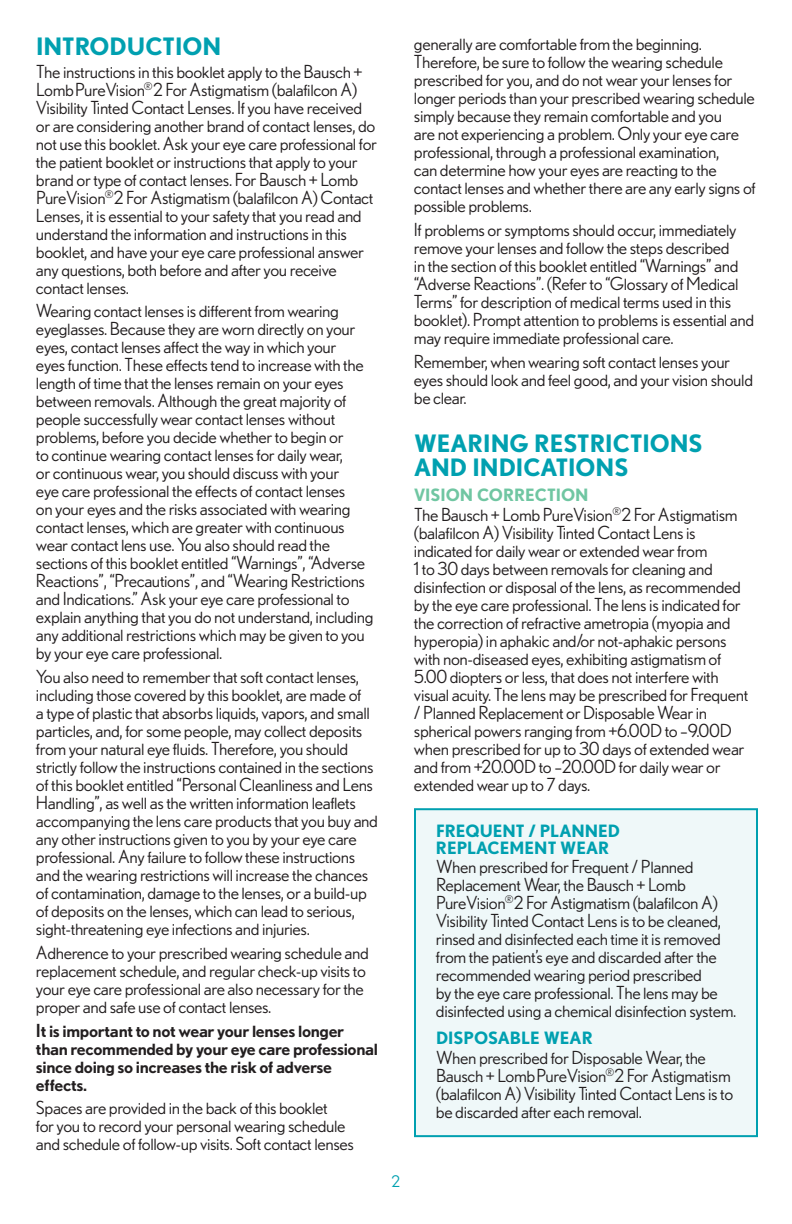
<style>
.page{position:relative;width:792px;height:1224px;background:#fff}
.page>*{position:absolute;margin:0;border:0;box-sizing:border-box;transform-origin:0 0}
.t1{font:700 24px "Nobel BL";color:#00a0b0}
.t2{font:18px/18px "Nobel BL";letter-spacing:-.02em;color:#231f20}
.t3{font:500 18px/18px "Nobel BL";letter-spacing:-.02em;color:#231f20}
.t4{font:700 17px/17px "Nobel BL";color:#00a0b0}
.t5{font:700 17px "Nobel BL";color:#70c6a2}
.t6{font:16px "Nobel BL";color:#00a0b0}
</style>
<div class="page">
<div style="left:415px;top:809px;width:342px;height:327px;background:#eff8f9"></div>
<div style="left:414px;top:808px;width:344px;height:329px;border:2px solid #00a0b0"></div>
<h1 class="t1" style="left:36px;top:32px;width:16px">INTROD</h1>
<h1 class="t1" style="left:127px;top:32px;width:35px">UCTION</h1>
<p class="t2" style="left:36px;top:62px;width:343px">The instructions in this booklet apply to the Bausch + LombPureVision<sup>®</sup>2 For Astigmatism (balafilcon A)<br>Visibility Tinted Contact Lenses. If you have received or are considering another brand of contact lenses, do not use this booklet. Ask your eye care professional for the patient booklet or instructions that apply to your brand or type of contact lenses. For Bausch + Lomb PureVision<sup>®</sup>2 For Astigmatism (balafilcon A) Contact Lenses, it is essential to your safety that you read and understand the information and instructions in this booklet, and have your eye care professional answer any questions, both before and after you receive contact lenses.</p>
<p class="t2" style="left:36px;top:302px;width:339px">Wearing contact lenses is different from wearing eyeglasses. Because they are worn directly on your eyes, contact lenses affect the way in which your<br>eyes function. These effects tend to increase with the length of time that the lenses remain on your eyes between removals. Although the great majority of people successfully wear contact lenses without problems, before you decide whether to begin or<br>to continue wearing contact lenses for daily wear,<br>or continuous wear, you should discuss with your<br>eye care professional the effects of contact lenses<br>on your eyes and the risks associated with wearing contact lenses, which are greater with continuous wear contact lens use. You also should read the sections of this booklet entitled “Warnings”, “Adverse Reactions”, “Precautions”, and “Wearing Restrictions and Indications.” Ask your eye care professional to explain anything that you do not understand, including any additional restrictions which may be given to you by your eye care professional.</p>
<p class="t2" style="left:36px;top:667px;width:344px">You also need to remember that soft contact lenses, including those covered by this booklet, are made of<br>a type of plastic that absorbs liquids, vapors, and small particles, and, for some people, may collect deposits from your natural eye fluids. Therefore, you should strictly follow the instructions contained in the sections of this booklet entitled “Personal Cleanliness and Lens Handling”, as well as the written information leaflets accompanying the lens care products that you buy and any other instructions given to you by your eye care professional. Any failure to follow these instructions and the wearing restrictions will increase the chances of contamination, damage to the lenses, or a build-up of deposits on the lenses, which can lead to serious, sight-threatening eye infections and injuries.</p>
<p class="t2" style="left:36px;top:943px;width:334px">Adherence to your prescribed wearing schedule and replacement schedule, and regular check-up visits to your eye care professional are also necessary for the proper and safe use of contact lenses.</p>
<p class="t3" style="left:36px;top:1021px;width:344px">It is important to not wear your lenses longer than recommended by your eye care professional since doing so increases the risk of adverse effects.</p>
<p class="t2" style="left:36px;top:1099px;width:320px">Spaces are provided in the back of this booklet<br>for you to record your personal wearing schedule and schedule of follow-up visits. Soft contact lenses</p>
<p class="t2" style="left:414px;top:35px;width:343px">generally are comfortable from the beginning.<br>Therefore, be sure to follow the wearing schedule prescribed for you, and do not wear your lenses for longer periods than your prescribed wearing schedule simply because they remain comfortable and you<br>are not experiencing a problem. Only your eye care professional, through a professional examination,<br>can determine how your eyes are reacting to the contact lenses and whether there are any early signs of possible problems.</p>
<p class="t2" style="left:414px;top:220px;width:342px">If problems or symptoms should occur, immediately remove your lenses and follow the steps described<br>in the section of this booklet entitled “Warnings” and “Adverse Reactions”. (Refer to “Glossary of Medical Terms” for description of medical terms used in this booklet). Prompt attention to problems is essential and may require immediate professional care.</p>
<p class="t2" style="left:414px;top:352px;width:341px">Remember, when wearing soft contact lenses your eyes should look and feel good, and your vision should be clear.</p>
<h1 class="t1" style="left:414px;top:429px;width:39px">WEARING</h1>
<h1 class="t1" style="left:534px;top:429px;width:31px">RESTRICTIONS</h1>
<h1 class="t1" style="left:414px;top:453px;width:19px">AND</h1>
<h1 class="t1" style="left:472px;top:453px;width:15px">INDICATIONS</h1>
<p class="t5" style="left:414px;top:485px;width:176px">VISION CORRECTION</p>
<p class="t2" style="left:414px;top:505px;width:336px">The Bausch + Lomb PureVision<sup>®</sup>2 For Astigmatism (balafilcon A) Visibility Tinted Contact Lens is indicated for daily wear or extended wear from<br>1 to 30 days between removals for cleaning and disinfection or disposal of the lens, as recommended by the eye care professional. The lens is indicated for the correction of refractive ametropia (myopia and hyperopia) in aphakic and/or not-aphakic persons with non-diseased eyes, exhibiting astigmatism of 5.00 diopters or less, that does not interfere with visual acuity. The lens may be prescribed for Frequent / Planned Replacement or Disposable Wear in spherical powers ranging from +6.00D to –9.00D when prescribed for up to 30 days of extended wear and from +20.00D to –20.00D for daily wear or extended wear up to 7 days.</p>
<p class="t4" style="left:436px;top:822px;width:186px">FREQUENT / PLANNED<br>REPLACEMENT WEAR</p>
<p class="t2" style="left:436px;top:858px;width:302px">When prescribed for Frequent / Planned Replacement Wear, the Bausch + Lomb PureVision<sup>®</sup>2 For Astigmatism (balafilcon A)<br>Visibility Tinted Contact Lens is to be cleaned, rinsed and disinfected each time it is removed from the patient’s eye and discarded after the recommended wearing period prescribed<br>by the eye care professional. The lens may be disinfected using a chemical disinfection system.</p>
<p class="t4" style="left:436px;top:1029px;width:158px">DISPOSABLE WEAR</p>
<p class="t2" style="left:436px;top:1048px;width:299px">When prescribed for Disposable Wear, the Bausch + LombPureVision<sup>®</sup>2 For Astigmatism (balafilcon A) Visibility Tinted Contact Lens is to be discarded after each removal.</p>
<p class="t6" style="left:392px;top:1173px;width:10px">2</p>
</div>
